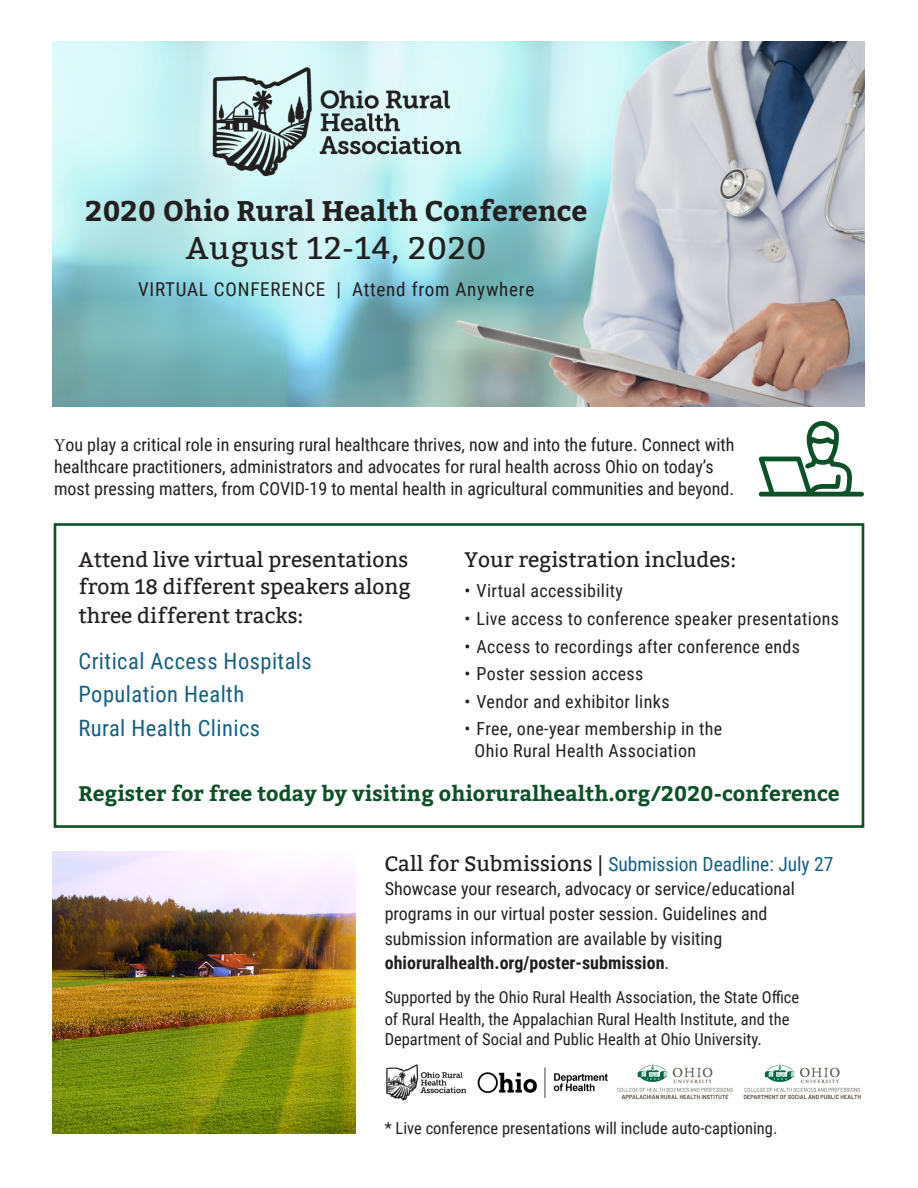
<style>
.page{position:relative;width:918px;height:1188px;background:#fff}
.page>*{position:absolute;margin:0;border:0;box-sizing:border-box;transform-origin:0 0}
.t1{font:31.5px "Bitter";letter-spacing:.02em;color:#231f20}
.t2{font:700 28.35px "Bitter";color:#231f20}
.t3{font:22.5px "Roboto Condensed";letter-spacing:.02em;color:#145f81}
.t4{font:21px/27.9px "Bitter";color:#231f20;text-align:justify}
.t5{font:700 21px "Bitter";color:#0d5128}
.t6{font:19.5px "Roboto Condensed";color:#145f81}
.t7{font:19.05px "Roboto Condensed";letter-spacing:.04em;color:#231f20}
.t8{font:18px/24.6px "Roboto Condensed";color:#231f20}
.t9{font:18px/21.6px "Roboto Condensed";letter-spacing:.02em;color:#231f20}
.t10{font:16.5px/21.6px "Roboto Condensed";color:#231f20}
.s1{font-family:"Minion Pro"}
.s2{font-family:"Bitter";font-size:21px;color:#231f20}
.s3{font-weight:700}
</style>
<div class="page">
<img style="left:477px;top:1067px;width:131px;height:31px">
<img style="left:53px;top:851px;width:302px;height:282px">
<img style="left:53px;top:41px;width:811px;height:365px">
<svg style="left:759px;top:420px;width:105px;height:77px"></svg>
<div style="left:54px;top:523px;width:810px;height:305px;border:3px solid #0d5128"></div>
<img style="left:206px;top:51px;width:260px;height:139px">
<img style="left:386px;top:1064px;width:81px;height:37px">
<img style="left:617px;top:1063px;width:244px;height:37px">
<p class="t2" style="left:85px;top:194px;width:503px">2020 Ohio Rural Health Conference</p>
<p class="t1" style="left:186px;top:230px;width:302px">August 12-14, 2020</p>
<p class="t7" style="left:138px;top:276px;width:398px">VIRTUAL CONFERENCE | Attend from Anywhere</p>
<p class="t8" style="left:54px;top:434px;width:682px;line-height:21.6px"><span class="s1">Y</span>ou play a critical role in ensuring rural healthcare thrives, now and into the future. Connect with healthcare practitioners, administrators and advocates for rural health across Ohio on today’s most pressing matters, from COVID-19 to mental health in agricultural communities and beyond.</p>
<p class="t4" style="left:78px;top:546px;width:334px">Attend live virtual presentations from 18 different speakers along three different tracks:</p>
<p class="t3" style="left:78px;top:645px;width:235px">Critical Access Hospitals</p>
<p class="t3" style="left:78px;top:679px;width:167px">Population Health</p>
<p class="t3" style="left:78px;top:712px;width:183px">Rural Health Clinics</p>
<p class="t4" style="left:465px;top:546px;width:273px">Your registration includes:</p>
<p class="t9" style="left:465px;top:580px;width:160px">• Virtual accessibility</p>
<p class="t9" style="left:465px;top:607px;width:376px">• Live access to conference speaker presentations</p>
<p class="t9" style="left:465px;top:635px;width:337px">• Access to recordings after conference ends</p>
<p class="t9" style="left:465px;top:662px;width:180px">• Poster session access</p>
<p class="t9" style="left:465px;top:690px;width:206px">• Vendor and exhibitor links</p>
<p class="t9" style="left:475px;top:718px;width:249px;text-indent:-10px">• Free, one-year membership in the<br>Ohio Rural Health Association</p>
<p class="t5" style="left:78px;top:781px;width:763px">Register for free today by visiting ohioruralhealth.org/2020-conference</p>
<p class="t6" style="left:385px;top:850px;width:450px"><span class="s2">Call for Submissions |</span> Submission Deadline: July 27</p>
<p class="t8" style="left:385px;top:876px;width:412px">Showcase your research, advocacy or service/educational programs in our virtual poster session. Guidelines and submission information are available by visiting <span class="s3">ohioruralhealth.org/poster-submission</span>.</p>
<p class="t10" style="left:385px;top:986px;width:416px">Supported by the Ohio Rural Health Association, the State Office of Rural Health, the Appalachian Rural Health Institute, and the</p>
<p class="t10" style="left:385px;top:1028px;width:379px">Department of Social and Public Health at Ohio University.</p>
<p class="t10" style="left:385px;top:1116px;width:394px">* Live conference presentations will include auto-captioning.</p>
</div>
